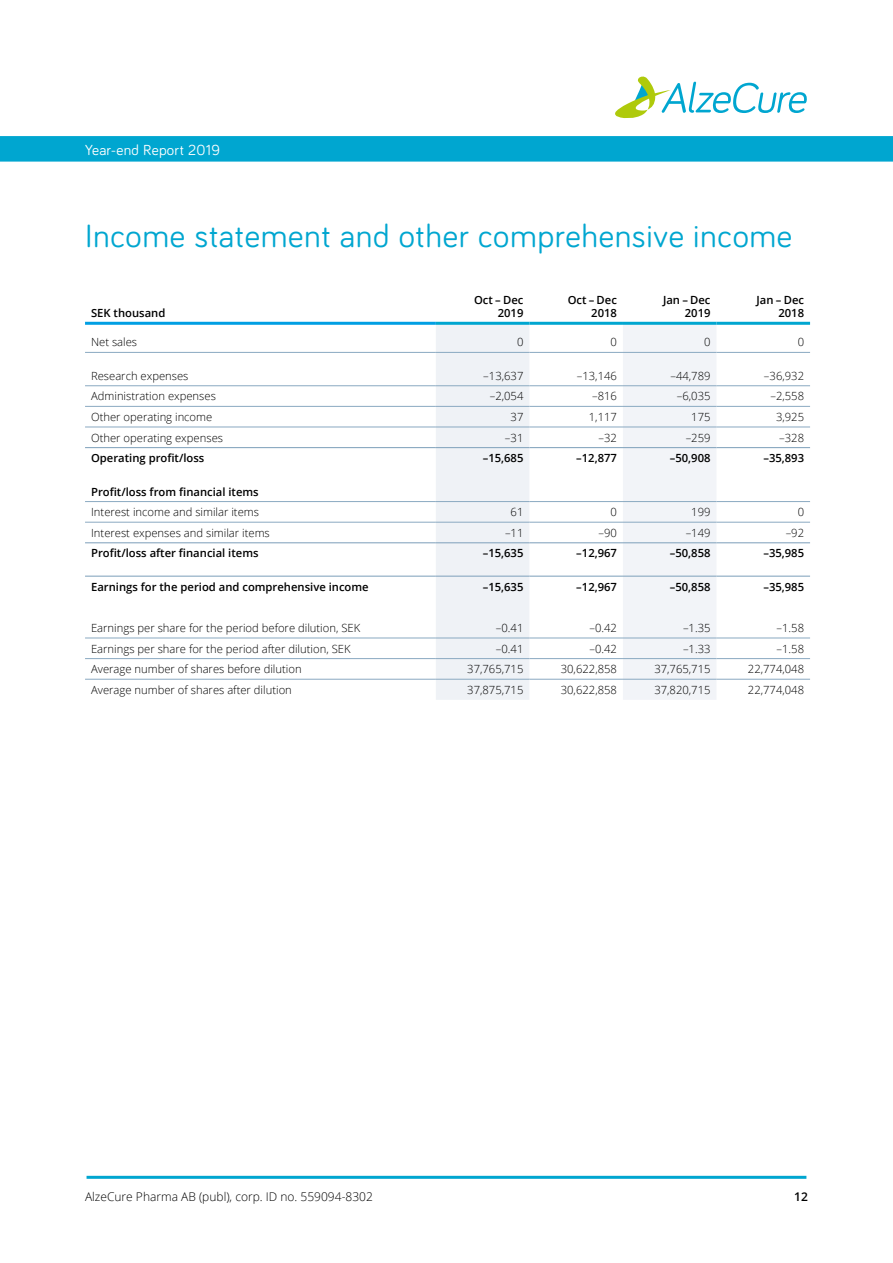
<style>
.page{position:relative;width:893px;height:1263px;background:#fff}
.page>*{position:absolute;margin:0;border:0;box-sizing:border-box;transform-origin:0 0}
.t1{font:33px "Bariol";letter-spacing:.02em;color:#00a6d0}
.t2{font:15px "Bariol";letter-spacing:.02em;color:#fff}
.t3{font:300 12px "Open Sans";color:#000}
.t4{font:600 12px "Open Sans";color:#000}
.t5{font:300 11.25px "Open Sans";color:#000}
.t6{font:600 11.25px/13.5px "Open Sans";color:#000;text-align:right}
</style>
<div class="page">
<svg style="left:615px;top:77px;width:192px;height:41px"></svg>
<svg style="left:0;top:136px;width:893px;height:26px;background:#04a7d0"></svg>
<hr style="left:87px;top:1176px;width:719px;height:3px;background:#00a6d0">
<div style="left:436px;top:325px;width:93px;height:375px;background:#eff2f6"></div>
<div style="left:623px;top:325px;width:93px;height:375px;background:#f2f4f8"></div>
<hr style="left:85px;top:385px;width:351px;height:1px;background:#8aa9c1">
<hr style="left:436px;top:385px;width:93px;height:1px;background:#8aa9c1">
<hr style="left:529px;top:385px;width:94px;height:1px;background:#8aa9c1">
<hr style="left:623px;top:385px;width:93px;height:1px;background:#8aa9c1">
<hr style="left:716px;top:385px;width:94px;height:1px;background:#8aa9c1">
<hr style="left:85px;top:406px;width:351px;height:1px;background:#8aa9c1">
<hr style="left:436px;top:406px;width:93px;height:1px;background:#8aa9c1">
<hr style="left:529px;top:406px;width:94px;height:1px;background:#8aa9c1">
<hr style="left:623px;top:406px;width:93px;height:1px;background:#8aa9c1">
<hr style="left:716px;top:406px;width:94px;height:1px;background:#8aa9c1">
<hr style="left:85px;top:427px;width:351px;height:1px;background:#8aa9c1">
<hr style="left:436px;top:427px;width:93px;height:1px;background:#8aa9c1">
<hr style="left:529px;top:427px;width:94px;height:1px;background:#8aa9c1">
<hr style="left:623px;top:427px;width:93px;height:1px;background:#8aa9c1">
<hr style="left:716px;top:427px;width:94px;height:1px;background:#8aa9c1">
<hr style="left:85px;top:501px;width:351px;height:1px;background:#8aa9c1">
<hr style="left:436px;top:501px;width:93px;height:1px;background:#8aa9c1">
<hr style="left:529px;top:501px;width:94px;height:1px;background:#8aa9c1">
<hr style="left:623px;top:501px;width:93px;height:1px;background:#8aa9c1">
<hr style="left:716px;top:501px;width:94px;height:1px;background:#8aa9c1">
<hr style="left:85px;top:522px;width:351px;height:1px;background:#8aa9c1">
<hr style="left:436px;top:522px;width:93px;height:1px;background:#8aa9c1">
<hr style="left:529px;top:522px;width:94px;height:1px;background:#8aa9c1">
<hr style="left:623px;top:522px;width:93px;height:1px;background:#8aa9c1">
<hr style="left:716px;top:522px;width:94px;height:1px;background:#8aa9c1">
<hr style="left:85px;top:447px;width:351px;height:1px;background:#8aa9c1">
<hr style="left:436px;top:447px;width:93px;height:1px;background:#8aa9c1">
<hr style="left:529px;top:447px;width:94px;height:1px;background:#8aa9c1">
<hr style="left:623px;top:447px;width:93px;height:1px;background:#8aa9c1">
<hr style="left:716px;top:447px;width:94px;height:1px;background:#8aa9c1">
<hr style="left:85px;top:542px;width:351px;height:1px;background:#8aa9c1">
<hr style="left:436px;top:542px;width:93px;height:1px;background:#8aa9c1">
<hr style="left:529px;top:542px;width:94px;height:1px;background:#8aa9c1">
<hr style="left:623px;top:542px;width:93px;height:1px;background:#8aa9c1">
<hr style="left:716px;top:542px;width:94px;height:1px;background:#8aa9c1">
<hr style="left:85px;top:576px;width:351px;height:1px;background:#8aa9c1">
<hr style="left:436px;top:576px;width:93px;height:1px;background:#8aa9c1">
<hr style="left:529px;top:576px;width:94px;height:1px;background:#8aa9c1">
<hr style="left:623px;top:576px;width:93px;height:1px;background:#8aa9c1">
<hr style="left:716px;top:576px;width:94px;height:1px;background:#8aa9c1">
<hr style="left:85px;top:679px;width:351px;height:1px;background:#8aa9c1">
<hr style="left:436px;top:679px;width:93px;height:1px;background:#8aa9c1">
<hr style="left:529px;top:679px;width:94px;height:1px;background:#8aa9c1">
<hr style="left:623px;top:679px;width:93px;height:1px;background:#8aa9c1">
<hr style="left:716px;top:679px;width:94px;height:1px;background:#8aa9c1">
<hr style="left:436px;top:322px;width:93px;height:3px;background:#00a6d0">
<hr style="left:529px;top:322px;width:94px;height:3px;background:#00a6d0">
<hr style="left:623px;top:322px;width:93px;height:3px;background:#00a6d0">
<hr style="left:716px;top:322px;width:94px;height:3px;background:#00a6d0">
<hr style="left:85px;top:322px;width:351px;height:3px;background:#009fe3">
<hr style="left:85px;top:638px;width:351px;height:1px;background:#8aa9c1">
<hr style="left:436px;top:638px;width:93px;height:1px;background:#8aa9c1">
<hr style="left:529px;top:638px;width:94px;height:1px;background:#8aa9c1">
<hr style="left:623px;top:638px;width:93px;height:1px;background:#8aa9c1">
<hr style="left:716px;top:638px;width:94px;height:1px;background:#8aa9c1">
<hr style="left:85px;top:658px;width:351px;height:1px;background:#8aa9c1">
<hr style="left:436px;top:658px;width:93px;height:1px;background:#8aa9c1">
<hr style="left:529px;top:658px;width:94px;height:1px;background:#8aa9c1">
<hr style="left:623px;top:658px;width:93px;height:1px;background:#8aa9c1">
<hr style="left:716px;top:658px;width:94px;height:1px;background:#8aa9c1">
<hr style="left:85px;top:352px;width:351px;height:1px;background:#8aa9c1">
<hr style="left:436px;top:352px;width:93px;height:1px;background:#8aa9c1">
<hr style="left:529px;top:352px;width:94px;height:1px;background:#8aa9c1">
<hr style="left:623px;top:352px;width:93px;height:1px;background:#8aa9c1">
<hr style="left:716px;top:352px;width:94px;height:1px;background:#8aa9c1">
<h2 class="t2" style="left:85px;top:139px;width:136px">Year-end Report 2019</h2>
<h1 class="t1" style="left:85px;top:214px;width:709px">Income statement and other comprehensive income</h1>
<p class="t6" style="left:91px;top:306px;width:76px">SEK thousand</p>
<p class="t6" style="left:474px;top:293px;width:51px">Oct – Dec<br>2019</p>
<p class="t6" style="left:568px;top:293px;width:51px">Oct – Dec<br>2018</p>
<p class="t6" style="left:663px;top:293px;width:49px">Jan – Dec<br>2019</p>
<p class="t6" style="left:757px;top:293px;width:49px">Jan – Dec<br>2018</p>
<p class="t5" style="left:91px;top:335px;width:48px">Net sales</p>
<p class="t5" style="left:517px;top:335px;width:8px">0</p>
<p class="t5" style="left:611px;top:335px;width:8px">0</p>
<p class="t5" style="left:704px;top:335px;width:8px">0</p>
<p class="t5" style="left:798px;top:335px;width:8px">0</p>
<p class="t5" style="left:91px;top:368px;width:99px">Research expenses</p>
<p class="t5" style="left:483px;top:368px;width:42px">–13,637</p>
<p class="t5" style="left:577px;top:368px;width:42px">–13,146</p>
<p class="t5" style="left:670px;top:368px;width:42px">–44,789</p>
<p class="t5" style="left:764px;top:368px;width:42px">–36,932</p>
<p class="t5" style="left:91px;top:389px;width:126px">Administration expenses</p>
<p class="t5" style="left:490px;top:389px;width:35px">–2,054</p>
<p class="t5" style="left:592px;top:389px;width:26px">–816</p>
<p class="t5" style="left:677px;top:389px;width:35px">–6,035</p>
<p class="t5" style="left:770px;top:389px;width:35px">–2,558</p>
<p class="t5" style="left:91px;top:409px;width:123px">Other operating income</p>
<p class="t5" style="left:511px;top:409px;width:14px">37</p>
<p class="t5" style="left:589px;top:409px;width:30px">1,117</p>
<p class="t5" style="left:691px;top:409px;width:21px">175</p>
<p class="t5" style="left:776px;top:409px;width:30px">3,925</p>
<p class="t5" style="left:91px;top:430px;width:133px">Other operating expenses</p>
<p class="t5" style="left:505px;top:430px;width:20px">–31</p>
<p class="t5" style="left:598px;top:430px;width:20px">–32</p>
<p class="t5" style="left:686px;top:430px;width:26px">–259</p>
<p class="t5" style="left:779px;top:430px;width:26px">–328</p>
<p class="t6" style="left:91px;top:451px;width:115px">Operating profit/loss</p>
<p class="t6" style="left:483px;top:451px;width:42px">–15,685</p>
<p class="t6" style="left:576px;top:451px;width:42px">–12,877</p>
<p class="t6" style="left:670px;top:451px;width:42px">–50,908</p>
<p class="t6" style="left:763px;top:451px;width:42px">–35,893</p>
<p class="t6" style="left:91px;top:484px;width:169px">Profit/loss from financial items</p>
<p class="t5" style="left:91px;top:504px;width:170px">Interest income and similar items</p>
<p class="t5" style="left:511px;top:504px;width:14px">61</p>
<p class="t5" style="left:611px;top:504px;width:8px">0</p>
<p class="t5" style="left:691px;top:504px;width:21px">199</p>
<p class="t5" style="left:798px;top:504px;width:8px">0</p>
<p class="t5" style="left:91px;top:525px;width:180px">Interest expenses and similar items</p>
<p class="t5" style="left:505px;top:525px;width:20px">–11</p>
<p class="t5" style="left:599px;top:525px;width:20px">–90</p>
<p class="t5" style="left:686px;top:525px;width:26px">–149</p>
<p class="t5" style="left:786px;top:525px;width:20px">–92</p>
<p class="t6" style="left:91px;top:546px;width:169px">Profit/loss after financial items</p>
<p class="t6" style="left:483px;top:546px;width:42px">–15,635</p>
<p class="t6" style="left:576px;top:546px;width:42px">–12,967</p>
<p class="t6" style="left:670px;top:546px;width:42px">–50,858</p>
<p class="t6" style="left:763px;top:546px;width:42px">–35,985</p>
<p class="t6" style="left:91px;top:580px;width:279px">Earnings for the period and comprehensive income</p>
<p class="t6" style="left:483px;top:580px;width:42px">–15,635</p>
<p class="t6" style="left:576px;top:580px;width:42px">–12,967</p>
<p class="t6" style="left:670px;top:580px;width:42px">–50,858</p>
<p class="t6" style="left:763px;top:580px;width:42px">–35,985</p>
<p class="t5" style="left:91px;top:620px;width:271px">Earnings per share for the period before dilution, SEK</p>
<p class="t5" style="left:496px;top:620px;width:29px">–0.41</p>
<p class="t5" style="left:589px;top:620px;width:29px">–0.42</p>
<p class="t5" style="left:683px;top:620px;width:29px">–1.35</p>
<p class="t5" style="left:776px;top:620px;width:29px">–1.58</p>
<p class="t5" style="left:91px;top:641px;width:261px">Earnings per share for the period after dilution, SEK</p>
<p class="t5" style="left:496px;top:641px;width:29px">–0.41</p>
<p class="t5" style="left:589px;top:641px;width:29px">–0.42</p>
<p class="t5" style="left:683px;top:641px;width:29px">–1.33</p>
<p class="t5" style="left:776px;top:641px;width:29px">–1.58</p>
<p class="t5" style="left:91px;top:661px;width:212px">Average number of shares before dilution</p>
<p class="t5" style="left:467px;top:661px;width:58px">37,765,715</p>
<p class="t5" style="left:561px;top:661px;width:58px">30,622,858</p>
<p class="t5" style="left:654px;top:661px;width:58px">37,765,715</p>
<p class="t5" style="left:748px;top:661px;width:58px">22,774,048</p>
<p class="t5" style="left:91px;top:682px;width:202px">Average number of shares after dilution</p>
<p class="t5" style="left:467px;top:682px;width:58px">37,875,715</p>
<p class="t5" style="left:561px;top:682px;width:58px">30,622,858</p>
<p class="t5" style="left:654px;top:682px;width:58px">37,820,715</p>
<p class="t5" style="left:748px;top:682px;width:58px">22,774,048</p>
<p class="t3" style="left:85px;top:1189px;width:289px">AlzeCure Pharma AB (publ), corp. ID no. 559094-8302</p>
<p class="t4" style="left:794px;top:1189px;width:15px">12</p>
</div>
